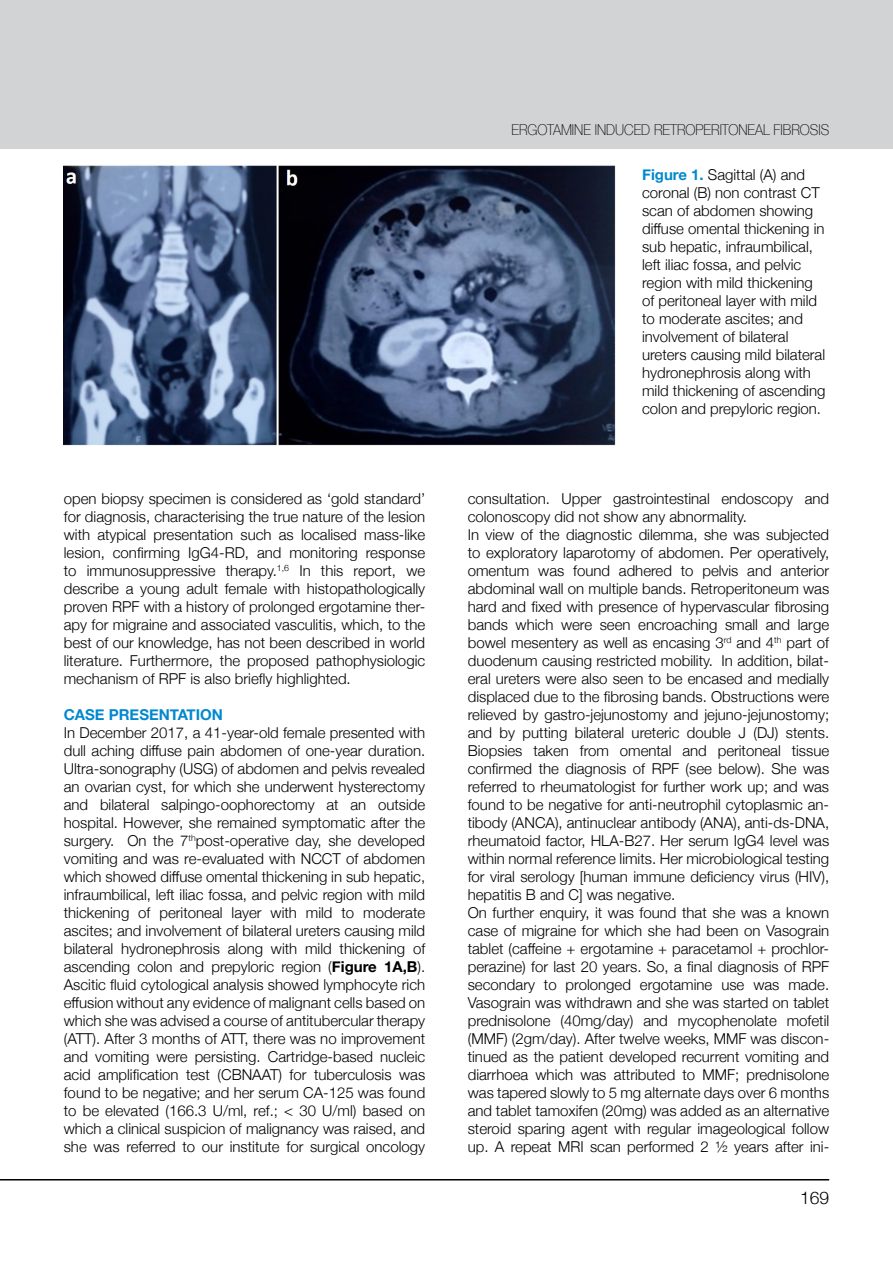
<style>
.page{position:relative;width:893px;height:1263px;background:#fff}
.page>*{position:absolute;margin:0;border:0;box-sizing:border-box;transform-origin:0 0}
.t1{font:300 17.4px "Helvetica Neue";color:#000}
.t2{font:300 15px/18px "Helvetica Neue";color:#000;text-align:justify}
.t3{font:100 15px "Helvetica Neue";color:#000;scale:.9 1}
.t4{font:700 15px "Helvetica Neue";color:#0089cf}
.s1{font-weight:700}
.s2{font-weight:700;color:#0089cf}
</style>
<div class="page">
<hr style="left:0;top:1179px;width:829px;height:1px;background:#000">
<div style="left:0;top:0;width:893px;height:149px;background:#d1d3d4"></div>
<img style="left:64px;top:165px;width:551px;height:280px">
<p class="t2" style="left:64px;top:489px;width:363px">open biopsy specimen is considered as ‘gold standard’ for diagnosis, characterising the true nature of the lesion with atypical presentation such as localised mass-like lesion, confirming IgG4-RD, and monitoring response to immunosuppressive therapy.<sup>1,6</sup> In this report, we describe a young adult female with histopathologically proven RPF with a history of prolonged ergotamine ther&shy;apy for migraine and associated vasculitis, which, to the best of our knowledge, has not been described in world literature. Furthermore, the proposed pathophysiologic mechanism of RPF is also briefly highlighted.</p>
<p class="t4" style="left:64px;top:703px;width:161px">CASE PRESENTATION</p>
<p class="t2" style="left:64px;top:723px;width:363px">In December 2017, a 41-year-old female presented with dull aching diffuse pain abdomen of one-year duration.<br>Ultra-sonography (USG) of abdomen and pelvis revealed an ovarian cyst, for which she underwent hysterectomy and bilateral salpingo-oophorectomy at an outside hospital. However, she remained symptomatic after the surgery. On the 7<sup>th</sup>post-operative day, she developed vomiting and was re-evaluated with NCCT of abdomen which showed diffuse omental thickening in sub hepatic, infraumbilical, left iliac fossa, and pelvic region with mild thickening of peritoneal layer with mild to moderate ascites; and involvement of bilateral ureters causing mild bilateral hydronephrosis along with mild thickening of ascending colon and prepyloric region (<span class="s1">Figure 1A,B</span>).<br>Ascitic fluid cytological analysis showed lymphocyte rich effusion without any evidence of malignant cells based on which she was advised a course of antitubercular therapy (ATT). After 3 months of ATT, there was no improvement and vomiting were persisting. Cartridge-based nucleic acid amplification test (CBNAAT) for tuberculosis was found to be negative; and her serum CA-125 was found to be elevated (166.3 U/ml, ref.; &lt; 30 U/ml) based on which a clinical suspicion of malignancy was raised, and she was referred to our institute for surgical oncology</p>
<p class="t3" style="left:512px;top:119px;width:354px">ERGOTAMINE INDUCED RETROPERITONEAL FIBROSIS</p>
<p class="t2" style="left:642px;top:165px;width:185px;text-align:left"><span class="s2">Figure 1.</span> Sagittal (A) and coronal (B) non contrast CT scan of abdomen showing diffuse omental thickening in sub hepatic, infraumbilical, left iliac fossa, and pelvic region with mild thickening of peritoneal layer with mild to moderate ascites; and involvement of bilateral ureters causing mild bilateral hydronephrosis along with mild thickening of ascending colon and prepyloric region.</p>
<p class="t2" style="left:468px;top:489px;width:363px;text-align:left">consultation. Upper gastrointestinal endoscopy and colonoscopy did not show any abnormality.<br>In view of the diagnostic dilemma, she was subjected to exploratory laparotomy of abdomen. Per operatively, omentum was found adhered to pelvis and anterior abdominal wall on multiple bands. Retroperitoneum was hard and fixed with presence of hypervascular fibrosing bands which were seen encroaching small and large bowel mesentery as well as encasing 3<sup>rd</sup> and 4<sup>th</sup> part of duodenum causing restricted mobility. In addition, bilat&shy;eral ureters were also seen to be encased and medially displaced due to the fibrosing bands. Obstructions were relieved by gastro-jejunostomy and jejuno-jejunostomy; and by putting bilateral ureteric double J (DJ) stents.<br>Biopsies taken from omental and peritoneal tissue confirmed the diagnosis of RPF (see below). She was referred to rheumatologist for further work up; and was found to be negative for anti-neutrophil cytoplasmic an&shy;tibody (ANCA), antinuclear antibody (ANA), anti-ds-DNA, rheumatoid factor, HLA-B27. Her serum IgG4 level was within normal reference limits. Her microbiological testing for viral serology [human immune deficiency virus (HIV), hepatitis B and C] was negative.<br>On further enquiry, it was found that she was a known case of migraine for which she had been on Vasograin tablet (caffeine + ergotamine + paracetamol + prochlor&shy;perazine) for last 20 years. So, a final diagnosis of RPF secondary to prolonged ergotamine use was made.<br>Vasograin was withdrawn and she was started on tablet prednisolone (40mg/day) and mycophenolate mofetil (MMF) (2gm/day). After twelve weeks, MMF was discon&shy;tinued as the patient developed recurrent vomiting and diarrhoea which was attributed to MMF; prednisolone was tapered slowly to 5 mg alternate days over 6 months and tablet tamoxifen (20mg) was added as an alternative steroid sparing agent with regular imageological follow up. A repeat MRI scan performed 2 ½ years after ini-</p>
<p class="t1" style="left:800px;top:1184px;width:31px">169</p>
</div>
